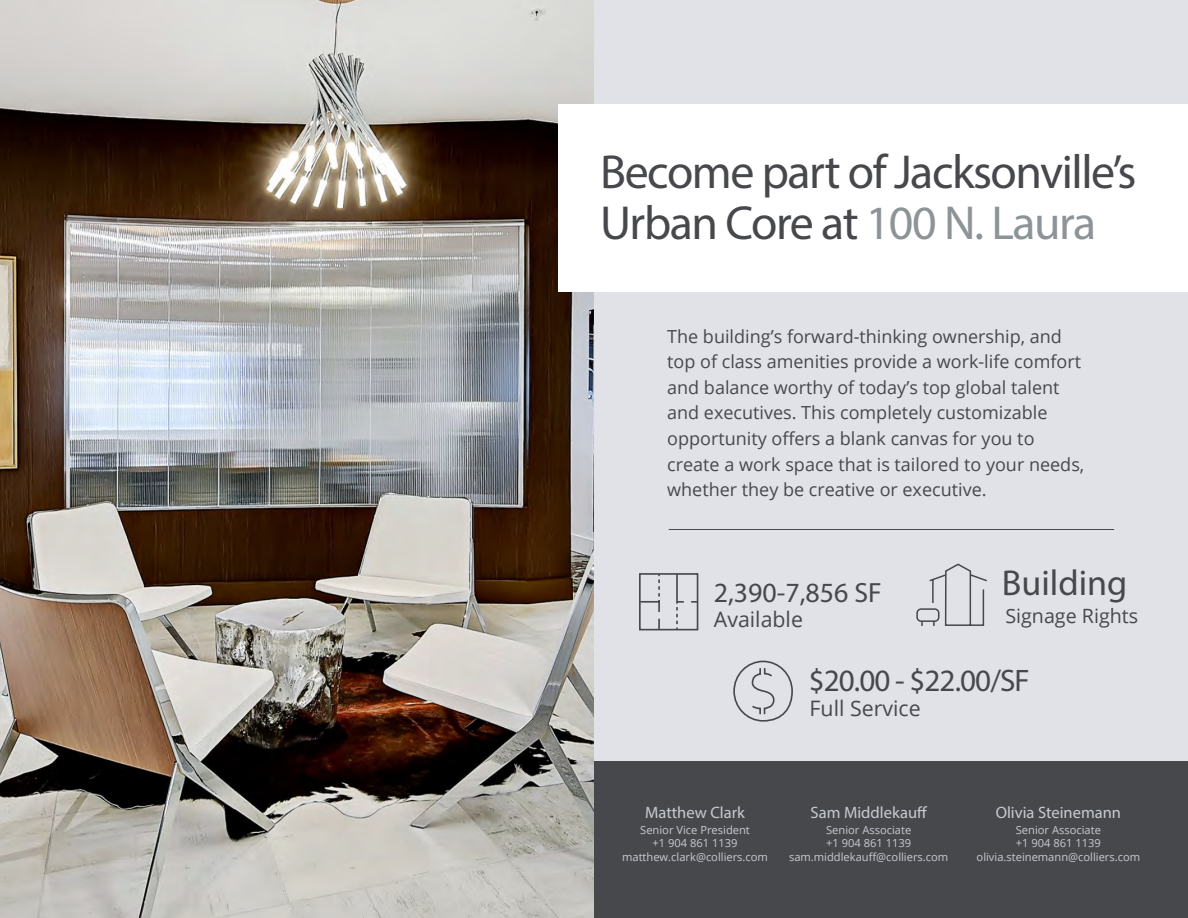
<style>
.page{position:relative;width:1188px;height:918px;background:#e1e2e7}
.page>*{position:absolute;margin:0;border:0;box-sizing:border-box;transform-origin:0 0}
.t1{font:48px/51.2px "Myriad Pro";letter-spacing:-.03em;color:#47484c}
.t2{font:36.15px "Myriad Pro";color:#47484c}
.t3{font:31.2px "Myriad Pro";letter-spacing:-.03em;color:#47484c}
.t4{font:27.9px "Myriad Pro";color:#47484c}
.t5{font:21.3px "Open Sans";color:#47484c}
.t6{font:19.65px "Open Sans";color:#47484c}
.t7{font:18px/25.5px "Open Sans";color:#47484c}
.t8{font:16.5px "Myriad Pro";color:#c6cad2}
.t9{font:11.1px/13.6px "Open Sans";color:#c6cad2;text-align:center}
.s1{color:#8d9497}
</style>
<div class="page">
<div style="left:0;top:761px;width:1188px;height:157px;background:#47484c"></div>
<img style="left:0;top:0;width:594px;height:918px">
<div style="left:558px;top:104px;width:630px;height:188px;background:#fff"></div>
<div style="left:733px;top:661px;width:60px;height:61px;border:2px solid #47484c;border-radius:50%"></div>
<svg style="left:750px;top:666px;width:25px;height:49px"></svg>
<svg style="left:658px;top:576px;width:2px;height:36px"></svg>
<svg style="left:658px;top:619px;width:2px;height:8px"></svg>
<hr style="left:640px;top:601px;width:20px;height:2px;background:#47484c">
<hr style="left:676px;top:574px;width:2px;height:30px;background:#47484c">
<svg style="left:676px;top:601px;width:8px;height:24px"></svg>
<div style="left:639px;top:573px;width:59px;height:57px;border:2px solid #47484c"></div>
<hr style="left:669px;top:529px;width:445px;height:1px;background:#47484c">
<svg style="left:916px;top:563px;width:71px;height:63px"></svg>
<h1 class="t1" style="left:600px;top:145px;width:538px">Become part of Jacksonville’s<br>Urban Core at <span class="s1">100 N. Laura</span></h1>
<p class="t7" style="left:667px;top:323px;width:419px">The building’s forward-thinking ownership, and top of class amenities provide a work-life comfort and balance worthy of today’s top global talent and executives. This completely customizable opportunity offers a blank canvas for you to create a work space that is tailored to your needs, whether they be creative or executive.</p>
<h3 class="t4" style="left:714px;top:576px;width:169px">2,390-7,856 SF</h3>
<p class="t5" style="left:714px;top:605px;width:91px">Available</p>
<h2 class="t2" style="left:1002px;top:561px;width:127px">Building</h2>
<p class="t6" style="left:1005px;top:603px;width:134px">Signage Rights</p>
<h3 class="t3" style="left:809px;top:661px;width:222px">$20.00 - $22.00/SF</h3>
<p class="t5" style="left:810px;top:694px;width:113px">Full Service</p>
<p class="t8" style="left:645px;top:802px;width:101px">Matthew Clark</p>
<p class="t9" style="left:622px;top:823px;width:147px">Senior Vice President<br>+1 904 861 1139 matthew.clark@colliers.com</p>
<p class="t8" style="left:811px;top:802px;width:118px">Sam Middlekauff</p>
<p class="t9" style="left:789px;top:823px;width:161px">Senior Associate<br>+1 904 861 1139 sam.middlekauff@colliers.com</p>
<p class="t8" style="left:996px;top:802px;width:127px">Olivia Steinemann</p>
<p class="t9" style="left:977px;top:823px;width:165px">Senior Associate<br>+1 904 861 1139 olivia.steinemann@colliers.com</p>
</div>
